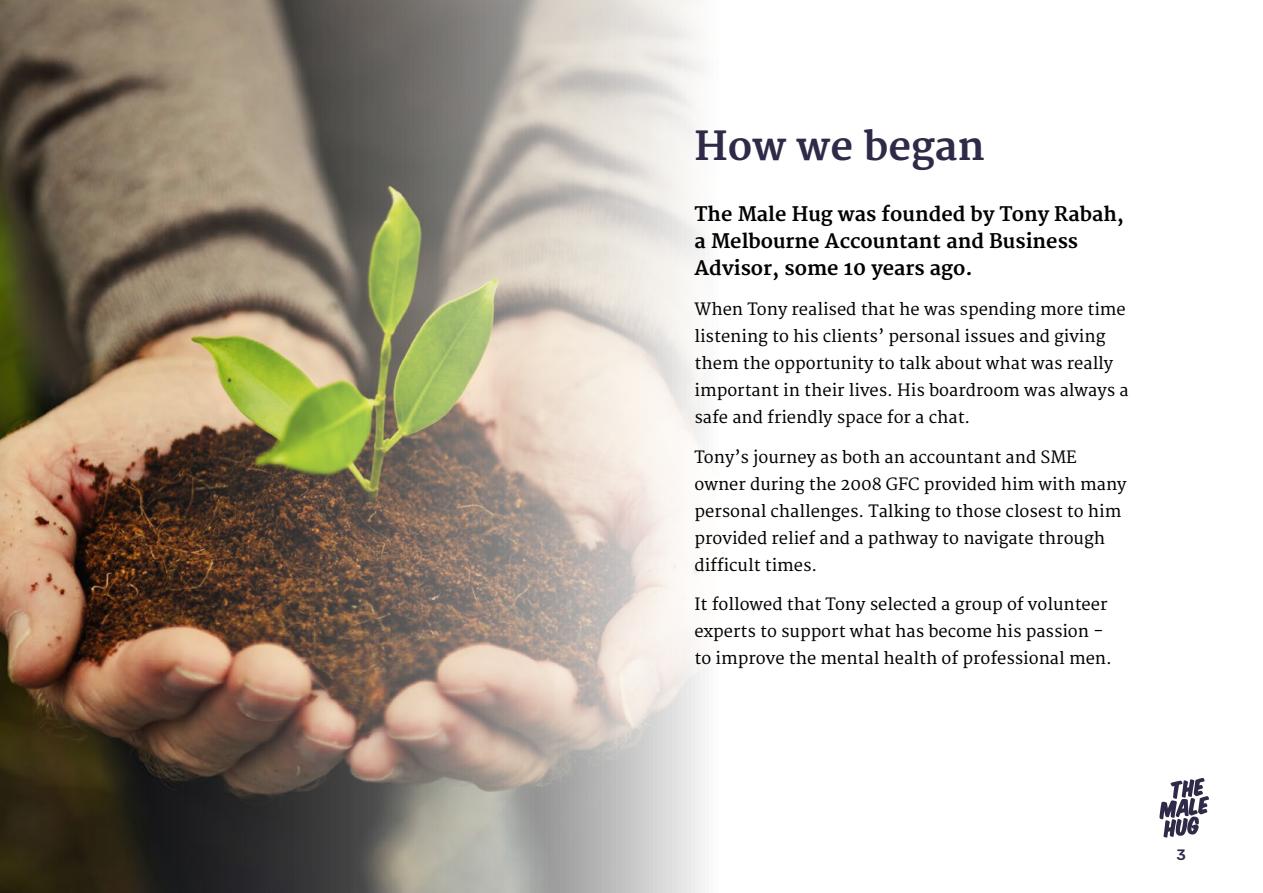
<style>
.page{position:relative;width:1263px;height:893px;background:#fff}
.page>*{position:absolute;margin:0;border:0;box-sizing:border-box;transform-origin:0 0}
.t1{font:700 39px "Merriweather";color:#2f2a47}
.t2{font:700 19.5px/27px "Merriweather";color:#000}
.t3{font:16.5px/27px "Merriweather";color:#000}
.t4{font:500 15px "Rubik";color:#2f2a47}
</style>
<div class="page">
<svg style="left:1159px;top:778px;width:50px;height:59px"></svg>
<img style="left:0;top:0;width:705px;height:893px">
<h1 class="t1" style="left:694px;top:123px;width:292px">How we began</h1>
<p class="t2" style="left:694px;top:201px;width:431px">The Male Hug was founded by Tony Rabah, a Melbourne Accountant and Business<br>Advisor, some 10 years ago.</p>
<p class="t3" style="left:694px;top:296px;width:436px">When Tony realised that he was spending more time listening to his clients’ personal issues and giving them the opportunity to talk about what was really important in their lives. His boardroom was always a safe and friendly space for a chat.</p>
<p class="t3" style="left:694px;top:444px;width:434px">Tony’s journey as both an accountant and SME owner during the 2008 GFC provided him with many personal challenges. Talking to those closest to him provided relief and a pathway to navigate through difficult times.</p>
<p class="t3" style="left:694px;top:592px;width:419px">It followed that Tony selected a group of volunteer experts to support what has become his passion - to improve the mental health of professional men.</p>
<p class="t4" style="left:1176px;top:846px;width:11px">3</p>
</div>
